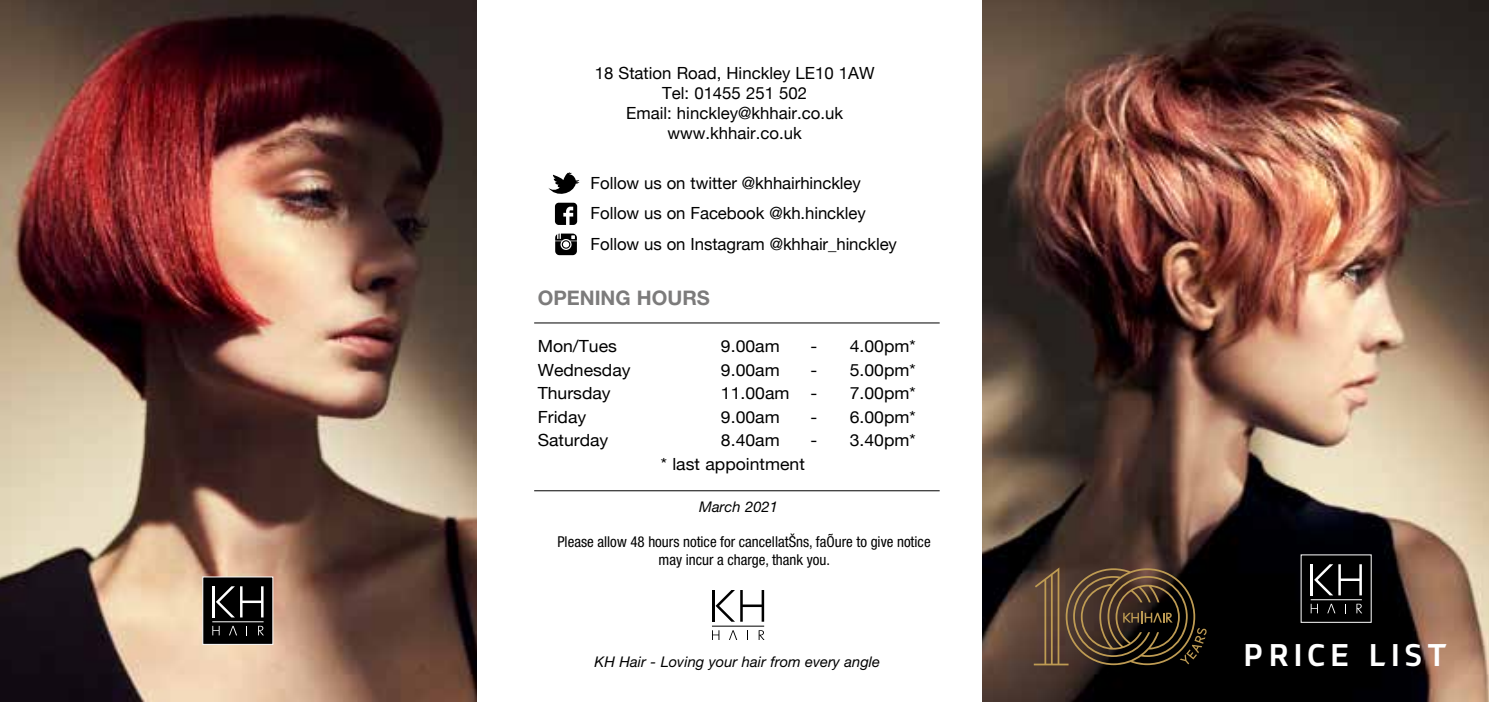
<style>
.page{position:relative;width:1489px;height:702px;background:#fff}
.page>*{position:absolute;margin:0;border:0;box-sizing:border-box;transform-origin:0 0}
.t1{font:30.25px "Design KOTFB";letter-spacing:.19em;color:#fff}
.t2{font:700 20px "Helvetica Neue";color:#7c7b7b}
.t3{font:16.75px/20px "Helvetica Neue";color:#000;text-align:center}
.t4{font:16.75px "Helvetica Neue";color:#000;scale:1.05 1}
.t5{font:condensed 15px/18px "Helvetica Neue";color:#000;text-align:center}
.t6{font:italic 14.75px "Helvetica Neue";color:#000}
</style>
<div class="page">
<hr style="left:534px;top:490px;width:405px;height:1px;background:#000">
<hr style="left:534px;top:322px;width:405px;height:1px;background:#000">
<svg style="left:548px;top:172px;width:31px;height:22px"></svg>
<svg style="left:555px;top:203px;width:22px;height:22px"></svg>
<svg style="left:555px;top:233px;width:22px;height:22px"></svg>
<hr style="left:712px;top:590px;width:2px;height:31px;background:#000">
<svg style="left:715px;top:590px;width:49px;height:31px"></svg>
<hr style="left:712px;top:625px;width:52px;height:1px;background:#000">
<svg style="left:712px;top:630px;width:7px;height:10px"></svg>
<svg style="left:729px;top:630px;width:8px;height:10px"></svg>
<svg style="left:758px;top:630px;width:6px;height:10px"></svg>
<img style="left:0;top:0;width:477px;height:702px">
<div style="left:202px;top:576px;width:71px;height:68px;background:#000;border:1px solid #fff"></div>
<hr style="left:212px;top:586px;width:3px;height:31px;background:#fff">
<hr style="left:212px;top:621px;width:51px;height:1px;background:#fff">
<svg style="left:212px;top:625px;width:8px;height:10px"></svg>
<svg style="left:229px;top:625px;width:8px;height:10px"></svg>
<svg style="left:258px;top:625px;width:6px;height:10px"></svg>
<svg style="left:216px;top:586px;width:47px;height:31px"></svg>
<img style="left:982px;top:0;width:506px;height:702px">
<div style="left:1300px;top:555px;width:70px;height:67px;background:#000"></div>
<hr style="left:1310px;top:564px;width:2px;height:31px;background:#fff">
<hr style="left:1310px;top:599px;width:51px;height:1px;background:#fff">
<svg style="left:1310px;top:603px;width:7px;height:10px"></svg>
<svg style="left:1327px;top:603px;width:8px;height:10px"></svg>
<svg style="left:1356px;top:603px;width:6px;height:10px"></svg>
<svg style="left:1314px;top:564px;width:47px;height:31px"></svg>
<svg style="left:1033px;top:567px;width:173px;height:98px;background:#473626"></svg>
<p class="t3" style="left:594px;top:64px;width:281px">18 Station Road, Hinckley LE10 1AW<br>Tel: 01455 251 502<br>Email: hinckley@khhair.co.uk www.khhair.co.uk</p>
<p class="t3" style="left:590px;top:169px;width:308px;line-height:30.2px;text-align:left">Follow us on twitter @khhairhinckley<br>Follow us on Facebook @kh.hinckley<br>Follow us on Instagram @khhair_hinckley</p>
<p class="t2" style="left:537px;top:286px;width:174px">OPENING HOURS</p>
<p class="t4" style="left:537px;top:334px;width:77px">Mon/Tues</p>
<p class="t4" style="left:721px;top:334px;width:57px">9.00am</p>
<p class="t4" style="left:810px;top:334px;width:102px">- 4.00pm*</p>
<p class="t4" style="left:537px;top:358px;width:90px">Wednesday</p>
<p class="t4" style="left:721px;top:358px;width:57px">9.00am</p>
<p class="t4" style="left:810px;top:358px;width:102px">- 5.00pm*</p>
<p class="t4" style="left:537px;top:381px;width:71px">Thursday</p>
<p class="t4" style="left:810px;top:381px;width:102px">- 7.00pm*</p>
<p class="t4" style="left:537px;top:404px;width:48px">Friday</p>
<p class="t4" style="left:721px;top:404px;width:57px">9.00am</p>
<p class="t4" style="left:810px;top:404px;width:102px">- 6.00pm*</p>
<p class="t4" style="left:537px;top:428px;width:69px">Saturday</p>
<p class="t4" style="left:721px;top:428px;width:57px">8.40am</p>
<p class="t4" style="left:810px;top:428px;width:102px">- 3.40pm*</p>
<p class="t4" style="left:660px;top:451px;width:139px">* last appointment</p>
<p class="t6" style="left:699px;top:497px;width:80px">March 2021</p>
<p class="t5" style="left:557px;top:532px;width:375px">Please allow 48 hours notice for cancellations, failure to give notice may incur a charge, thank you.</p>
<p class="t6" style="left:594px;top:652px;width:287px">KH Hair - Loving your hair from every angle</p>
<h1 class="t1" style="left:1243px;top:635px;width:205px">PRICE LIST</h1>
</div>
